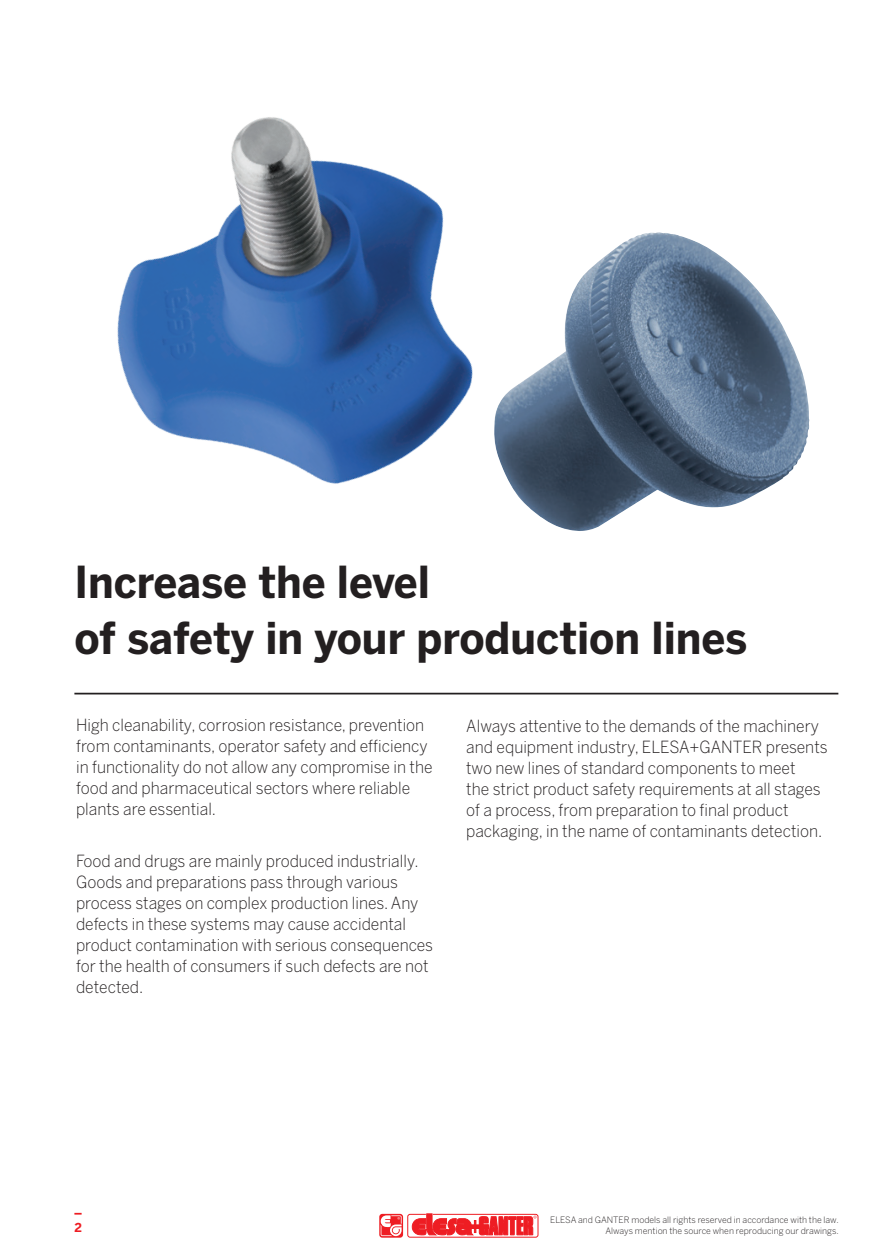
<style>
.page{position:relative;width:888px;height:1260px;background:#fff}
.page>*{position:absolute;margin:0;border:0;box-sizing:border-box;transform-origin:0 0}
.t1{font:700 43.75px "Benton Sans";color:#231f20;scale:.95 1}
.testo{font:300 16.62px/21px "Benton Sans";color:#231f20;scale:.95 1}
.t2{font:700 12.25px "Benton Sans";color:#ee1d23}
.t3{font:300 8.75px "Benton Sans";color:#231f20}
</style>
<div class="page">
<svg style="left:74px;top:1213px;width:8px;height:2px"></svg>
<div style="left:407px;top:1214px;width:131px;height:24px;border:1px solid #ee1d23;border-radius:2px"></div>
<svg style="left:412px;top:1214px;width:125px;height:22px"></svg>
<svg style="left:379px;top:1214px;width:24px;height:24px"></svg>
<img style="left:117px;top:117px;width:356px;height:367px">
<img style="left:494px;top:232px;width:315px;height:299px">
<hr style="left:74px;top:693px;width:764px;height:1px;background:#231f20">
<p class="t1" style="left:74px;top:550px;width:376px">Increase the level</p>
<p class="t1" style="left:74px;top:606px;width:710px">of safety in your production lines</p>
<p class="testo" style="left:76px;top:714px;width:377px">High cleanability, corrosion resistance, prevention from contaminants, operator safety and efficiency in functionality do not allow any compromise in the food and pharmaceutical sectors where reliable plants are essential.</p>
<p class="testo" style="left:76px;top:850px;width:377px">Food and drugs are mainly produced industrially.<br>Goods and preparations pass through various process stages on complex production lines. Any defects in these systems may cause accidental product contamination with serious consequences for the health of consumers if such defects are not detected.</p>
<p class="testo" style="left:466px;top:715px;width:382px">Always attentive to the demands of the machinery and equipment industry, ELESA+GANTER presents two new lines of standard components to meet<br>the strict product safety requirements at all stages of a process, from preparation to final product packaging, in the name of contaminants detection.</p>
<p class="t3" style="left:550px;top:1214px;width:290px">ELESA and GANTER models all rights reserved in accordance with the law.</p>
<p class="t2" style="left:74px;top:1219px;width:9px">2</p>
<p class="t3" style="left:605px;top:1225px;width:235px">Always mention the source when reproducing our drawings.</p>
</div>
